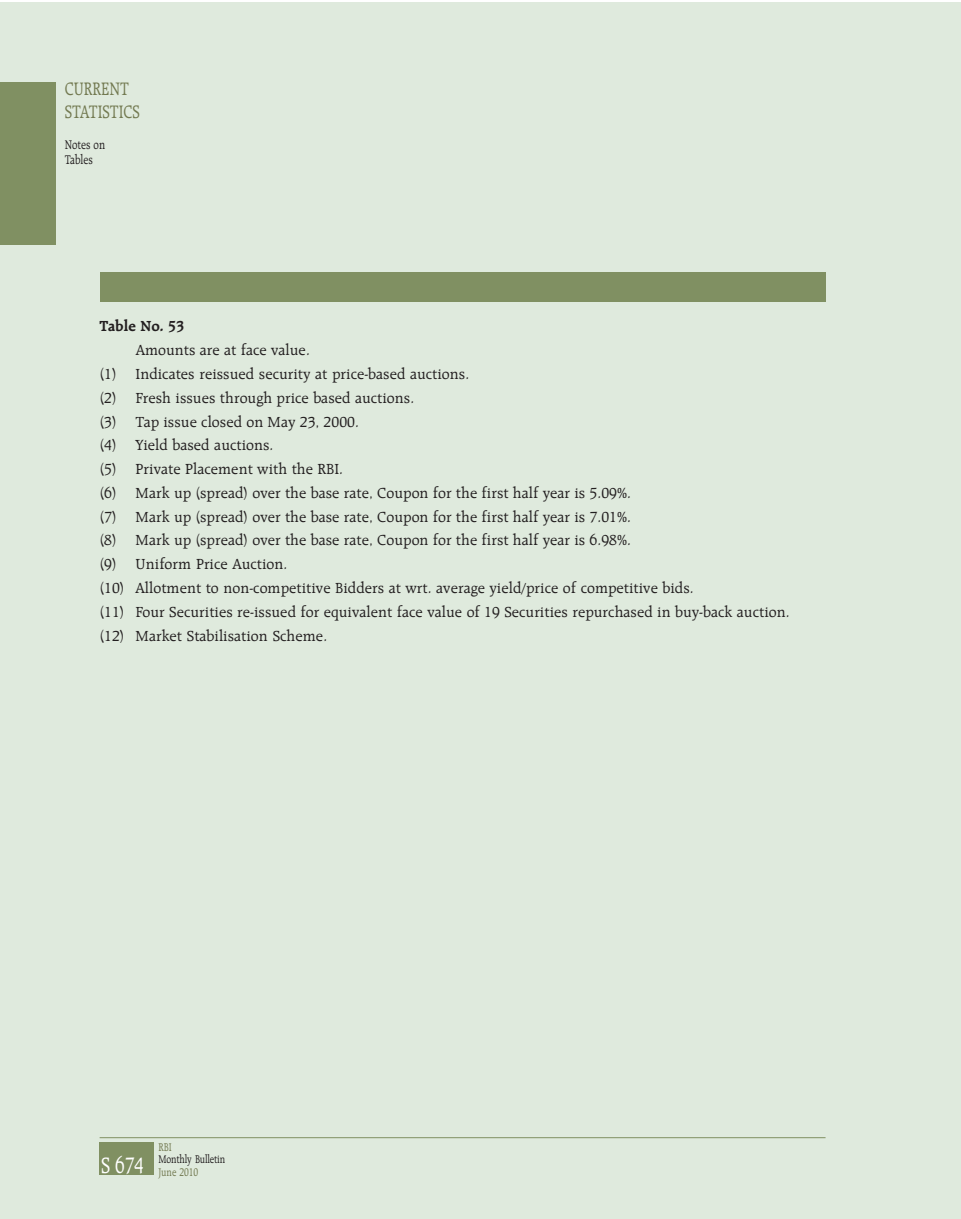
<style>
.page{position:relative;width:961px;height:1219px;background:#fff}
.page>*{position:absolute;margin:0;border:0;box-sizing:border-box;transform-origin:0 0}
.t1{font:24px "TTE2 D2 B940 O00";color:#fff;scale:.8 1}
.t2{font:19.5px/23.7px "TT1 FF6 DO00";letter-spacing:-.005em;color:#727950;scale:.8 1}
.t3{font:15.75px/23.9px "TT1 FF76 O00";color:#231f20}
.t4{font:15.75px "TT1 FF74 O00";color:#231f20}
.t5{font:13.5px/15px "TT1 FF71 O00";color:#231f20;scale:.8 1}
.t6{font:12px "TT1 FF66 O00";letter-spacing:-.015em;color:#231f20;scale:.8 1}
.t7{font:12px "TT1 FF66 O00";letter-spacing:-.005em;color:#727950;scale:.8 1}
</style>
<div class="page">
<div style="left:0;top:2px;width:960px;height:1216px;background:#dfeadd"></div>
<div style="left:100px;top:1142px;width:54px;height:33px;background:#809062"></div>
<div style="left:0;top:82px;width:56px;height:162px;background:#809062"></div>
<hr style="left:100px;top:1137px;width:725px;height:1px;background:#809062">
<div style="left:100px;top:272px;width:725px;height:29px;background:#809062"></div>
<p class="t2" style="left:65px;top:78px;width:96px">CURRENT<br>STATISTICS</p>
<p class="t5" style="left:65px;top:138px;width:52px">Notes on<br>Tables</p>
<p class="t4" style="left:100px;top:319px;width:86px">Table No. 53</p>
<p class="t3" style="left:100px;top:339px;width:691px;text-indent:36px">Amounts are at face value.<br>(1) Indicates reissued security at price-based auctions.<br>(2) Fresh issues through price based auctions.<br>(3) Tap issue closed on May 23, 2000.<br>(4) Yield based auctions.<br>(5) Private Placement with the RBI.<br>(6) Mark up (spread) over the base rate, Coupon for the first half year is 5.09%.<br>(7) Mark up (spread) over the base rate, Coupon for the first half year is 7.01%.<br>(8) Mark up (spread) over the base rate, Coupon for the first half year is 6.98%.<br>(9) Uniform Price Auction.<br>(10) Allotment to non-competitive Bidders at wrt. average yield/price of competitive bids.<br>(11) Four Securities re-issued for equivalent face value of 19 Securities repurchased in buy-back auction. (12) Market Stabilisation Scheme.</p>
<h1 class="t1" style="left:101px;top:1154px;width:55px">S 674</h1>
<p class="t7" style="left:158px;top:1142px;width:18px">RBI</p>
<p class="t6" style="left:158px;top:1155px;width:85px">Monthly Bulletin</p>
<p class="t7" style="left:158px;top:1167px;width:51px">June 2010</p>
</div>
